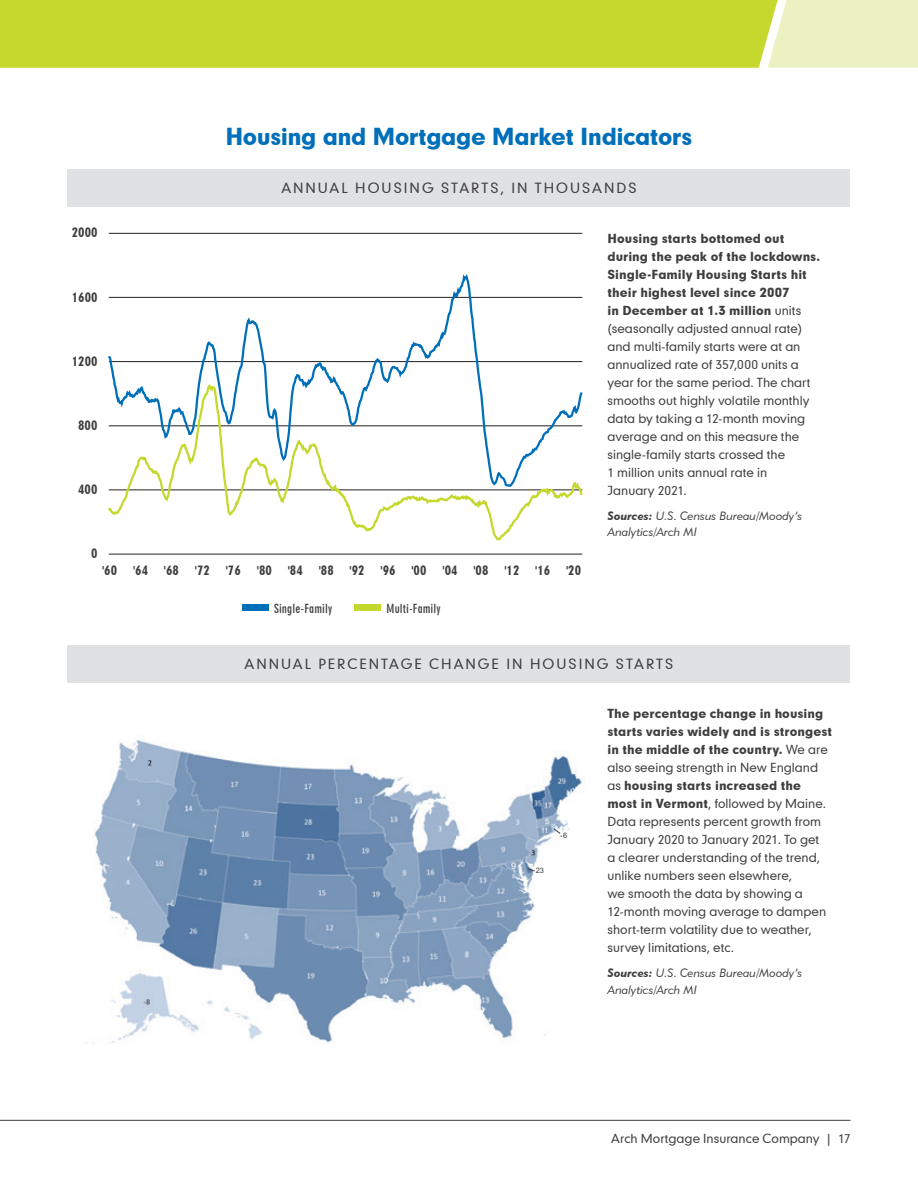
<style>
.page{position:relative;width:918px;height:1188px;background:#fff}
.page>*{position:absolute;margin:0;border:0;box-sizing:border-box;transform-origin:0 0}
.t1{font:22.5px "Geometric 706 BT Black B";letter-spacing:-.025em;color:#006fba}
.t2{font:13.5px "Geometric 706 BT Medium B";letter-spacing:.145em;color:#3e3e3f}
.t3{font:12.75px "Geometric 706 BT Black Condensed B";letter-spacing:.005em;color:#3e3e3f}
.t4{font:12px/18px "Geometric 706 BT Medium B";color:#3e3e3f}
.t5{font:12px/18px "Geometric 706 BT Black B";color:#3e3e3f}
.t6{font:12px/16.5px "Geometric 415 BT Lite Italic A";letter-spacing:.005em;color:#3e3e3f}
.t7{font:12px "Geometric 706 BT Bold Condensed B";letter-spacing:.01em;color:#3e3e3f}
.t8{font:9px "Arial";color:#fff}
.t9{font:7.5px "Arial";color:#3e3e3f}
.t10{font:7.5px/9.4px "Arial";color:#fff;text-align:center}
.s1{font-family:"Geometric 706 BT Medium B"}
.s2{font-family:"Geometric 415 BT Black Italic A"}
.s3{font-family:"Geometric 706 BT Black B"}
</style>
<div class="page">
<div style="left:0;top:0;width:768px;height:68px;background:#c4d82d"></div>
<svg style="left:768px;top:0;width:150px;height:68px;background:#ebf1c1"></svg>
<hr style="left:0;top:1120px;width:850px;height:1px;background:#3e3e3f">
<div style="left:68px;top:169px;width:782px;height:38px;background:#e0e1e3"></div>
<div style="left:68px;top:645px;width:782px;height:37px;background:#e0e1e3"></div>
<div style="left:242px;top:605px;width:26px;height:6px;background:#006fba"></div>
<div style="left:355px;top:605px;width:26px;height:6px;background:#c4d82d"></div>
<hr style="left:109px;top:233px;width:473px;height:1px;background:#231f20">
<hr style="left:109px;top:554px;width:473px;height:1px;background:#231f20">
<svg style="left:108px;top:274px;width:475px;height:109px"></svg>
<svg style="left:108px;top:383px;width:475px;height:158px"></svg>
<img style="left:93px;top:739px;width:489px;height:305px">
<svg style="left:553px;top:828px;width:8px;height:6px"></svg>
<svg style="left:528px;top:868px;width:7px;height:4px"></svg>
<h1 class="t1" style="left:225px;top:121px;width:469px">Housing and Mortgage Market Indicators</h1>
<p class="t3" style="left:72px;top:225px;width:27px">2000</p>
<p class="t3" style="left:72px;top:289px;width:27px">1600</p>
<p class="t3" style="left:72px;top:353px;width:27px">1200</p>
<p class="t3" style="left:78px;top:417px;width:21px">800</p>
<p class="t3" style="left:78px;top:482px;width:21px">400</p>
<p class="t3" style="left:91px;top:546px;width:8px">0</p>
<p class="t2" style="left:281px;top:179px;width:357px">ANNUAL HOUSING STARTS, IN THOUSANDS</p>
<p class="t5" style="left:608px;top:229px;width:214px">Housing starts bottomed out during the peak of the lockdowns.<br>Single-Family Housing Starts hit their highest level since 2007<br>in December at 1.3 million <span class="s1">units</span></p>
<p class="t4" style="left:608px;top:319px;width:205px">(seasonally adjusted annual rate) and multi-family starts were at an annualized rate of 357,000 units a year for the same period. The chart smooths out highly volatile monthly data by taking a 12-month moving average and on this measure the single-family starts crossed the<br>1 million units annual rate in<br>January 2021.</p>
<p class="t6" style="left:608px;top:507px;width:196px"><span class="s2">Sources:</span> U.S. Census Bureau/Moody’s<br>Analytics/Arch MI</p>
<p class="t3" style="left:102px;top:562px;width:481px">'60 '64 '68 '72 '76 '80 '84 '88 '92 '96 '00 '04 '08 '12 '16 '20</p>
<p class="t7" style="left:274px;top:601px;width:60px">Single-Family</p>
<p class="t7" style="left:387px;top:601px;width:55px">Multi-Family</p>
<p class="t2" style="left:245px;top:655px;width:430px">ANNUAL PERCENTAGE CHANGE IN HOUSING STARTS</p>
<p class="t8" style="left:511px;top:860px;width:7px">9</p>
<p class="t10" style="left:541px;top:816px;width:10px">5<br>11</p>
<p class="t9" style="left:560px;top:830px;width:9px">-6</p>
<p class="t9" style="left:536px;top:866px;width:10px">23</p>
<p class="t5" style="left:608px;top:704px;width:226px">The percentage change in housing starts varies widely and is strongest in the middle of the country. <span class="s1">We are</span></p>
<p class="t4" style="left:608px;top:759px;width:212px">also seeing strength in New England</p>
<p class="t5" style="left:608px;top:776px;width:195px"><span class="s1">as</span> housing starts increased the</p>
<p class="t4" style="left:608px;top:795px;width:220px"><span class="s3">most in Vermont</span>, followed by Maine.<br>Data represents percent growth from January 2020 to January 2021. To get a clearer understanding of the trend, unlike numbers seen elsewhere,<br>we smooth the data by showing a 12-month moving average to dampen short-term volatility due to weather, survey limitations, etc.</p>
<p class="t6" style="left:608px;top:965px;width:196px"><span class="s2">Sources:</span> U.S. Census Bureau/Moody’s<br>Analytics/Arch MI</p>
<p class="t4" style="left:611px;top:1129px;width:241px">Arch Mortgage Insurance Company | 17</p>
</div>
